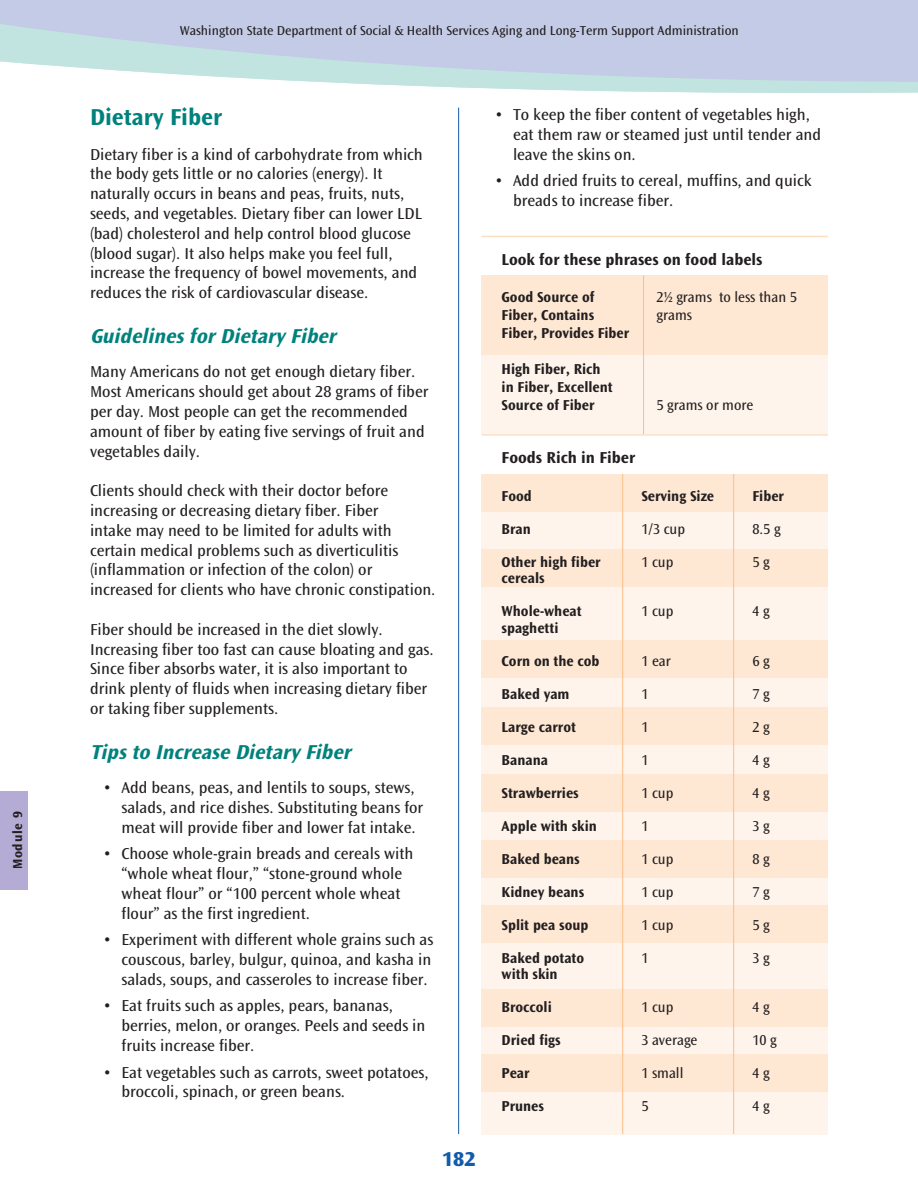
<style>
.page{position:relative;width:918px;height:1188px;background:#fff}
.page>*{position:absolute;margin:0;border:0;box-sizing:border-box;transform-origin:0 0}
.Subhead_greenHM{font:700 24px "Ocean Sans Std";color:#00827c}
.Subhead_green_italic{font:italic 700 21px "Ocean Sans Std";color:#00827c}
.t1{font:800 21px "Ocean Sans Std";color:#135cab}
.BodyHM{font:16.5px/19.8px "Ocean Sans Std";color:#231f20}
.IndentHM{font:16.5px/19.8px "Ocean Sans Std";color:#231f20}
.BodyHM-2{font:700 16.5px "Ocean Sans Std";color:#231f20}
.t2{font:700 15px/18px "Ocean Sans Std";color:#231f20}
.t3{font:15px/18px "Ocean Sans Std";color:#231f20}
.t4{font:13.5px "Ocean Sans Std";color:#231f20}
.t5{font:700 13.5px "Ocean Sans Std";letter-spacing:.05em;color:#231f20}
</style>
<div class="page">
<svg style="left:0;top:0;width:918px;height:144px"></svg>
<hr style="left:458px;top:108px;width:1px;height:1026px;background:#135cab">
<div style="left:482px;top:275px;width:346px;height:159px;background:#fef4eb"></div>
<div style="left:482px;top:275px;width:346px;height:80px;background:#fee8d4"></div>
<hr style="left:643px;top:275px;width:1px;height:159px;background:#fbbd89">
<hr style="left:482px;top:236px;width:346px;height:1px;background:#fddfc5">
<div style="left:482px;top:474px;width:346px;height:660px;background:#fef4eb"></div>
<div style="left:482px;top:474px;width:346px;height:37px;background:#fee8d4"></div>
<hr style="left:482px;top:434px;width:346px;height:2px;background:#fddfc5">
<div style="left:482px;top:549px;width:346px;height:38px;background:#fee8d4"></div>
<div style="left:482px;top:640px;width:346px;height:38px;background:#fee8d4"></div>
<div style="left:482px;top:708px;width:346px;height:37px;background:#fee8d4"></div>
<div style="left:482px;top:775px;width:346px;height:37px;background:#fee8d4"></div>
<div style="left:482px;top:841px;width:346px;height:37px;background:#fee8d4"></div>
<div style="left:482px;top:905px;width:346px;height:37px;background:#fee8d4"></div>
<div style="left:482px;top:989px;width:346px;height:37px;background:#fee8d4"></div>
<div style="left:482px;top:1054px;width:346px;height:37px;background:#fee8d4"></div>
<hr style="left:622px;top:474px;width:1px;height:660px;background:#fbbd89">
<hr style="left:733px;top:474px;width:1px;height:660px;background:#fbbd89">
<div style="left:0;top:791px;width:27px;height:99px;background:#b4acd4"></div>
<p class="t5" style="left:10px;top:869px;width:60px;rotate:-90deg">Module 9</p>
<p class="t4" style="left:180px;top:23px;width:561px">Washington State Department of Social &amp; Health Services Aging and Long-Term Support Administration</p>
<p class="Subhead_greenHM" style="left:90px;top:104px;width:134px">Dietary Fiber</p>
<p class="BodyHM" style="left:90px;top:144px;width:334px">Dietary fiber is a kind of carbohydrate from which the body gets little or no calories (energy). It naturally occurs in beans and peas, fruits, nuts, seeds, and vegetables. Dietary fiber can lower LDL (bad) cholesterol and help control blood glucose (blood sugar). It also helps make you feel full, increase the frequency of bowel movements, and reduces the risk of cardiovascular disease.</p>
<p class="Subhead_green_italic" style="left:90px;top:325px;width:252px">GuidelinesforDietary Fiber</p>
<p class="BodyHM" style="left:90px;top:362px;width:340px">Many Americans do not get enough dietary fiber.<br>Most Americans should get about 28 grams of fiber per day. Most people can get the recommended amount of fiber by eating five servings of fruit and vegetables daily.</p>
<p class="BodyHM" style="left:90px;top:481px;width:347px">Clients should check with their doctor before increasing or decreasing dietary fiber. Fiber<br>intake may need to be limited for adults with certain medical problems such as diverticulitis (inflammation or infection of the colon) or increased for clients who have chronic constipation.</p>
<p class="BodyHM" style="left:90px;top:620px;width:345px">Fiber should be increased in the diet slowly.<br>Increasing fiber too fast can cause bloating and gas.<br>Since fiber absorbs water, it is also important to drink plenty of fluids when increasing dietary fiber or taking fiber supplements.</p>
<p class="Subhead_green_italic" style="left:90px;top:740px;width:267px">Tipsto Increase Dietary Fiber</p>
<p class="IndentHM" style="left:122px;top:778px;width:303px;text-indent:-18px">• Add beans, peas, and lentils to soups, stews, salads, and rice dishes. Substituting beans for meat will provide fiber and lower fat intake.</p>
<p class="IndentHM" style="left:122px;top:844px;width:293px;text-indent:-18px">• Choose whole-grain breads and cereals with “whole wheat flour,” “stone-ground whole wheat flour” or “100 percent whole wheat flour” as the first ingredient.</p>
<p class="IndentHM" style="left:122px;top:930px;width:313px;text-indent:-18px">• Experiment with different whole grains such as couscous, barley, bulgur, quinoa, and kasha in salads, soups, and casseroles to increase fiber.</p>
<p class="IndentHM" style="left:122px;top:996px;width:305px;text-indent:-18px">• Eat fruits such as apples, pears, bananas, berries, melon, or oranges. Peels and seeds in fruits increase fiber.</p>
<p class="IndentHM" style="left:122px;top:1062px;width:309px;text-indent:-18px">• Eat vegetables such as carrots, sweet potatoes, broccoli, spinach, or green beans.</p>
<p class="t1" style="left:442px;top:1147px;width:35px">182</p>
<p class="IndentHM" style="left:513px;top:105px;width:310px;text-indent:-18px">• To keep the fiber content of vegetables high, eat them raw or steamed just until tender and leave the skins on.</p>
<p class="IndentHM" style="left:513px;top:171px;width:300px;text-indent:-18px">• Add dried fruits to cereal, muffins, and quick breads to increase fiber.</p>
<p class="BodyHM-2" style="left:502px;top:250px;width:262px">Look for these phrases on food labels</p>
<p class="t2" style="left:502px;top:289px;width:129px">Good Source of<br>Fiber, Contains<br>Fiber, Provides Fiber</p>
<p class="t2" style="left:502px;top:361px;width:113px">High Fiber, Rich in Fiber, Excellent<br>Source of Fiber</p>
<p class="t3" style="left:656px;top:289px;width:142px">2½ grams to less than 5 grams</p>
<p class="t3" style="left:656px;top:397px;width:98px">5 grams or more</p>
<p class="BodyHM-2" style="left:502px;top:449px;width:135px">Foods Rich in Fiber</p>
<p class="t2" style="left:502px;top:487px;width:32px">Food</p>
<p class="t2" style="left:502px;top:520px;width:31px">Bran</p>
<p class="t2" style="left:502px;top:554px;width:101px;line-height:16.5px">Other high fiber cereals</p>
<p class="t2" style="left:502px;top:603px;width:82px;line-height:16.5px">Whole-wheat spaghetti</p>
<p class="t2" style="left:502px;top:652px;width:99px">Corn on the cob</p>
<p class="t2" style="left:502px;top:685px;width:69px">Baked yam</p>
<p class="t2" style="left:502px;top:718px;width:76px">Large carrot</p>
<p class="t2" style="left:502px;top:751px;width:48px">Banana</p>
<p class="t2" style="left:502px;top:784px;width:79px">Strawberries</p>
<p class="t2" style="left:502px;top:817px;width:97px">Apple with skin</p>
<p class="t2" style="left:502px;top:850px;width:80px">Baked beans</p>
<p class="t2" style="left:502px;top:883px;width:84px">Kidney beans</p>
<p class="t2" style="left:502px;top:916px;width:88px">Split pea soup</p>
<p class="t2" style="left:502px;top:950px;width:84px;line-height:16.5px">Baked potato with skin</p>
<p class="t2" style="left:502px;top:999px;width:52px">Broccoli</p>
<p class="t2" style="left:502px;top:1032px;width:60px">Dried figs</p>
<p class="t2" style="left:502px;top:1065px;width:30px">Pear</p>
<p class="t2" style="left:502px;top:1098px;width:44px">Prunes</p>
<p class="t2" style="left:641px;top:487px;width:74px">Serving Size</p>
<p class="t3" style="left:641px;top:520px;width:45px">1/3 cup</p>
<p class="t3" style="left:641px;top:553px;width:34px">1 cup</p>
<p class="t3" style="left:641px;top:603px;width:34px">1 cup</p>
<p class="t3" style="left:641px;top:652px;width:31px">1 ear</p>
<p class="t3" style="left:641px;top:685px;width:9px">1</p>
<p class="t3" style="left:641px;top:718px;width:9px">1</p>
<p class="t3" style="left:641px;top:751px;width:9px">1</p>
<p class="t3" style="left:641px;top:784px;width:34px">1 cup</p>
<p class="t3" style="left:641px;top:817px;width:9px">1</p>
<p class="t3" style="left:641px;top:850px;width:34px">1 cup</p>
<p class="t3" style="left:641px;top:883px;width:34px">1 cup</p>
<p class="t3" style="left:641px;top:916px;width:34px">1 cup</p>
<p class="t3" style="left:641px;top:949px;width:9px">1</p>
<p class="t3" style="left:641px;top:999px;width:34px">1 cup</p>
<p class="t3" style="left:641px;top:1032px;width:58px">3 average</p>
<p class="t3" style="left:641px;top:1065px;width:44px">1 small</p>
<p class="t3" style="left:641px;top:1098px;width:9px">5</p>
<p class="t2" style="left:752px;top:487px;width:33px">Fiber</p>
<p class="t3" style="left:752px;top:520px;width:30px">8.5 g</p>
<p class="t3" style="left:752px;top:553px;width:19px">5 g</p>
<p class="t3" style="left:752px;top:603px;width:19px">4 g</p>
<p class="t3" style="left:752px;top:652px;width:19px">6 g</p>
<p class="t3" style="left:752px;top:685px;width:19px">7 g</p>
<p class="t3" style="left:752px;top:718px;width:19px">2 g</p>
<p class="t3" style="left:752px;top:751px;width:19px">4 g</p>
<p class="t3" style="left:752px;top:784px;width:19px">4 g</p>
<p class="t3" style="left:752px;top:817px;width:19px">3 g</p>
<p class="t3" style="left:752px;top:850px;width:19px">8 g</p>
<p class="t3" style="left:752px;top:883px;width:19px">7 g</p>
<p class="t3" style="left:752px;top:916px;width:19px">5 g</p>
<p class="t3" style="left:752px;top:949px;width:19px">3 g</p>
<p class="t3" style="left:752px;top:999px;width:19px">4 g</p>
<p class="t3" style="left:752px;top:1032px;width:26px">10 g</p>
<p class="t3" style="left:752px;top:1065px;width:19px">4 g</p>
<p class="t3" style="left:752px;top:1098px;width:19px">4 g</p>
</div>
